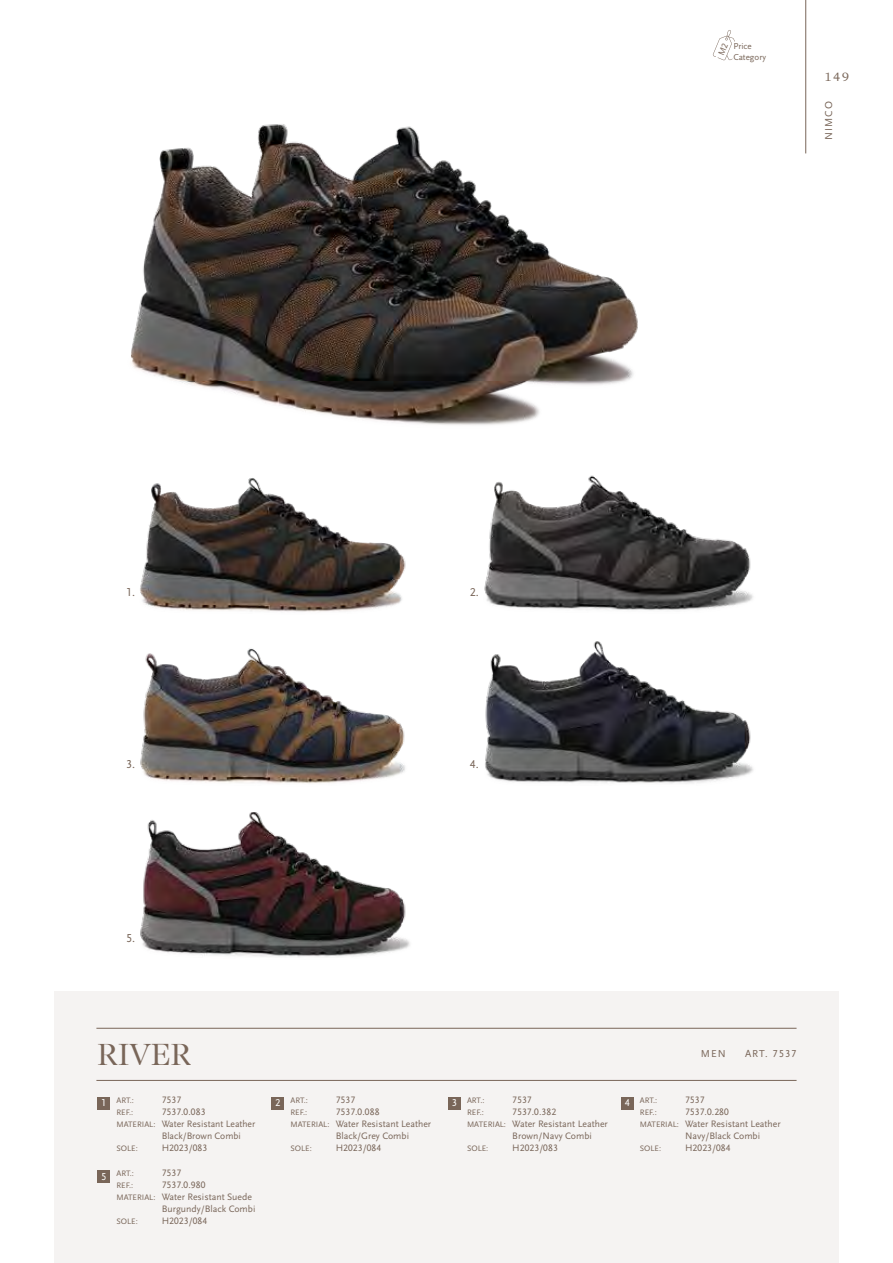
<style>
.page{position:relative;width:893px;height:1263px;background:#fff}
.page>*{position:absolute;margin:0;border:0;box-sizing:border-box;transform-origin:0 0}
.t1{font:30px "Recife Display";color:#796659}
.t2{font:12px "Scala Sans OT";color:#796659}
.t3{font:12px "Recife Text";color:#796659}
.t4{font:10.5px "Scala Sans OT";letter-spacing:.1em;color:#796659}
.t5{font:10.5px "Scala Sans OT";color:#fff}
.t6{font:9.75px/12px "Scala Sans OT";color:#796659}
.t7{font:9px "Scala Sans OT";color:#796659}
.t8{font:8.25px/12px "Scala Sans OT";color:#796659}
</style>
<div class="page">
<hr style="left:805px;top:0;width:1px;height:153px;background:#796659">
<div style="left:54px;top:991px;width:785px;height:272px;background:#f5f3f2"></div>
<hr style="left:96px;top:1028px;width:700px;height:1px;background:#796659">
<hr style="left:96px;top:1080px;width:700px;height:1px;background:#796659">
<div style="left:98px;top:1097px;width:12px;height:12px;background:#796659"></div>
<div style="left:272px;top:1097px;width:12px;height:12px;background:#796659"></div>
<div style="left:448px;top:1097px;width:12px;height:12px;background:#796659"></div>
<div style="left:621px;top:1097px;width:12px;height:12px;background:#796659"></div>
<div style="left:98px;top:1170px;width:12px;height:13px;background:#796659"></div>
<img style="left:131px;top:124px;width:507px;height:301px">
<img style="left:140px;top:478px;width:266px;height:134px">
<img style="left:140px;top:648px;width:265px;height:136px">
<img style="left:140px;top:813px;width:270px;height:145px">
<img style="left:484px;top:475px;width:269px;height:136px">
<img style="left:485px;top:641px;width:268px;height:143px">
<svg style="left:713px;top:30px;width:22px;height:30px"></svg>
<p class="t7" style="left:733px;top:41px;width:20px">Price</p>
<p class="t7" style="left:733px;top:52px;width:34px">Category</p>
<p class="t3" style="left:824px;top:69px;width:26px">149</p>
<p class="t4" style="left:823px;top:140px;width:40px;rotate:-90deg">NIMCO</p>
<p class="t2" style="left:126px;top:586px;width:11px">1.</p>
<p class="t2" style="left:126px;top:758px;width:11px">3.</p>
<p class="t2" style="left:126px;top:931px;width:11px">5.</p>
<p class="t2" style="left:470px;top:586px;width:11px">2.</p>
<p class="t2" style="left:470px;top:758px;width:11px">4.</p>
<h1 class="t1" style="left:98px;top:1032px;width:95px">RIVER</h1>
<p class="t4" style="left:701px;top:1048px;width:26px">MEN</p>
<p class="t4" style="left:745px;top:1048px;width:53px">ART. 7537</p>
<p class="t8" style="left:116px;top:1094px;width:40px">ART.:<br>REF.:<br>MATERIAL:</p>
<p class="t8" style="left:116px;top:1142px;width:23px">SOLE:</p>
<p class="t6" style="left:162px;top:1094px;width:95px">7537<br>7537.0.083<br>Water Resistant Leather<br>Black/Brown Combi<br>H2023/083</p>
<p class="t6" style="left:336px;top:1094px;width:97px">7537<br>7537.0.088<br>Water Resistant Leather<br>Black/Grey Combi<br>H2023/084</p>
<p class="t6" style="left:512px;top:1094px;width:97px">7537<br>7537.0.382<br>Water Resistant Leather<br>Brown/Navy Combi<br>H2023/083</p>
<p class="t6" style="left:685px;top:1094px;width:97px">7537<br>7537.0.280<br>Water Resistant Leather<br>Navy/Black Combi<br>H2023/084</p>
<p class="t5" style="left:101px;top:1097px;width:7px">1</p>
<p class="t8" style="left:290px;top:1094px;width:40px">ART.:<br>REF.:<br>MATERIAL:</p>
<p class="t8" style="left:290px;top:1142px;width:23px">SOLE:</p>
<p class="t5" style="left:275px;top:1097px;width:7px">2</p>
<p class="t8" style="left:467px;top:1094px;width:40px">ART.:<br>REF.:<br>MATERIAL:</p>
<p class="t8" style="left:467px;top:1142px;width:23px">SOLE:</p>
<p class="t5" style="left:452px;top:1097px;width:7px">3</p>
<p class="t8" style="left:640px;top:1094px;width:40px">ART.:<br>REF.:<br>MATERIAL:</p>
<p class="t8" style="left:640px;top:1142px;width:23px">SOLE:</p>
<p class="t5" style="left:625px;top:1097px;width:7px">4</p>
<p class="t5" style="left:101px;top:1171px;width:7px">5</p>
<p class="t6" style="left:162px;top:1167px;width:95px">7537<br>7537.0.980<br>Water Resistant Suede<br>Burgundy/Black Combi<br>H2023/084</p>
<p class="t8" style="left:116px;top:1168px;width:40px">ART.:<br>REF.:<br>MATERIAL:</p>
<p class="t8" style="left:116px;top:1216px;width:23px">SOLE:</p>
</div>
